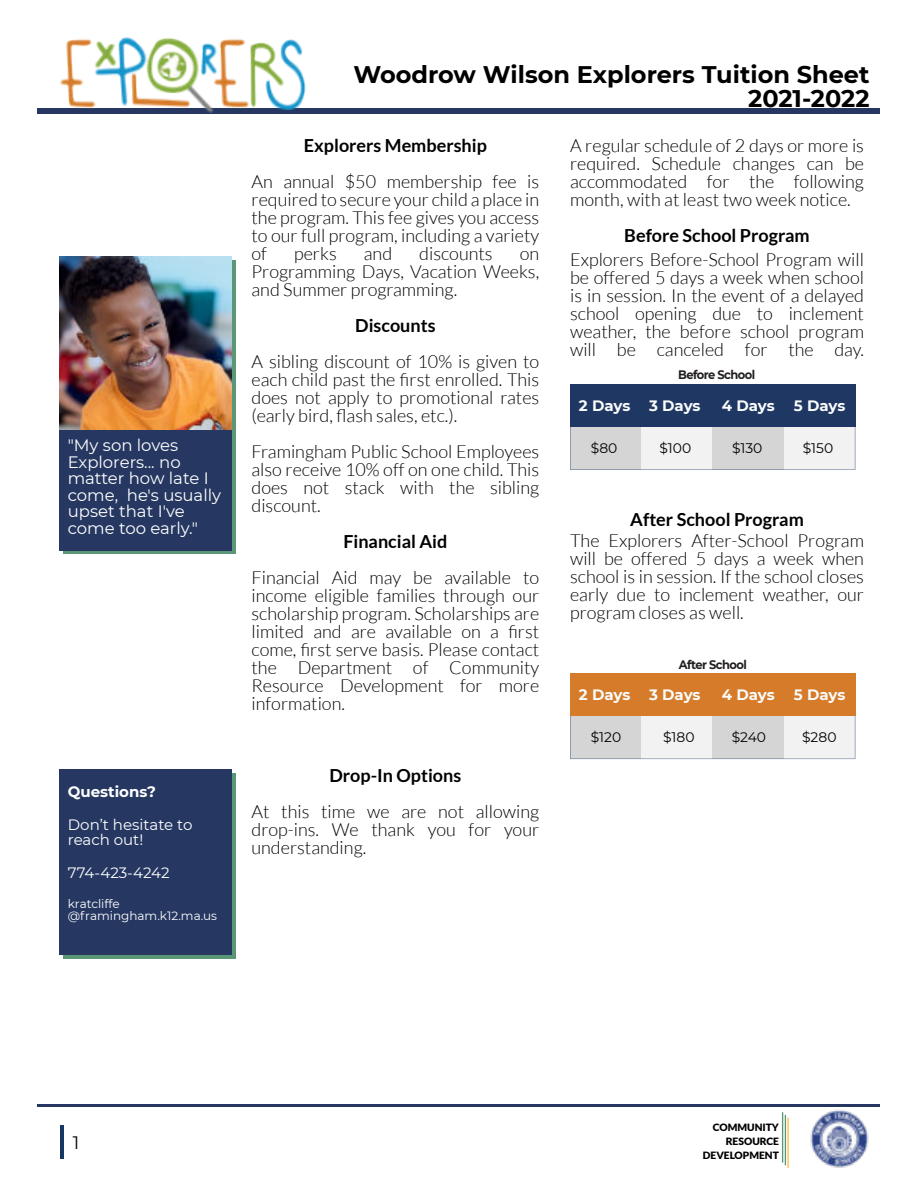
<style>
.page{position:relative;width:918px;height:1188px;background:#fff}
.page>*{position:absolute;margin:0;border:0;box-sizing:border-box;transform-origin:0 0}
.t1{font:700 24px/24px "Montserrat";color:#000;text-align:right}
.t2{font:300 18px/18px "Lato";color:#000;text-align:justify}
.t3{font:700 18px "Lato";color:#000}
.t4{font:18px "Montserrat";color:#000}
.t5{font:16.5px/16.5px "Montserrat";color:#fff}
.t6{font:700 15px "Montserrat";letter-spacing:-.01em;color:#fbfcfc}
.t7{font:15px/15px "Montserrat";color:#fff}
.t8{font:700 15px "Montserrat";color:#fff}
.t9{font:13.8px "Montserrat";color:#000}
.t10{font:700 12.3px "Montserrat";letter-spacing:-.05em;color:#231f20;scale:.93 1}
.t11{font:12px/12px "Montserrat";color:#fff}
.t12{font:900 10.05px/14.1px "Lato";color:#000;text-align:right}
</style>
<div class="page">
<svg style="left:782px;top:1112px;width:7px;height:56px"></svg>
<img style="left:798px;top:1104px;width:82px;height:64px">
<hr style="left:60px;top:1126px;width:3px;height:33px;background:#173763">
<hr style="left:38px;top:1105px;width:842px;height:2px;background:#263862">
<div style="left:38px;top:108px;width:842px;height:5px;background:#263862"></div>
<div style="left:63px;top:260px;width:172px;height:294px;background:#5a9777"></div>
<div style="left:59px;top:257px;width:173px;height:294px;background:#263862"></div>
<img style="left:59px;top:257px;width:173px;height:173px">
<div style="left:63px;top:773px;width:172px;height:185px;background:#5a9777"></div>
<div style="left:59px;top:769px;width:173px;height:186px;background:#263862"></div>
<img style="left:54px;top:37px;width:258px;height:77px">
<svg style="left:570px;top:427px;width:285px;height:43px"></svg>
<div style="left:570px;top:384px;width:285px;height:43px;background:#1f3763"></div>
<svg style="left:570px;top:716px;width:285px;height:43px"></svg>
<div style="left:570px;top:673px;width:285px;height:43px;background:#d57b29"></div>
<p class="t5" style="left:68px;top:437px;width:155px">"My son loves<br>Explorers... no matter how late I come, he's usually upset that I've come too early."</p>
<p class="t8" style="left:68px;top:783px;width:90px">Questions?</p>
<p class="t7" style="left:68px;top:818px;width:126px">Don’t hesitate to reach out!</p>
<p class="t7" style="left:68px;top:866px;width:103px">774-423-4242</p>
<p class="t11" style="left:68px;top:898px;width:151px">kratcliffe @framingham.k12.ma.us</p>
<h1 class="t1" style="left:353px;top:63px;width:518px">Woodrow Wilson Explorers Tuition Sheet<br>2021-2022</h1>
<p class="t2" style="left:570px;top:138px;width:295px">A regular schedule of 2 days or more is required. Schedule changes can be accommodated for the following month, with at least two week notice.</p>
<p class="t3" style="left:624px;top:228px;width:187px">Before School Program</p>
<p class="t2" style="left:570px;top:252px;width:295px">Explorers Before-School Program will be offered 5 days a week when school is in session. In the event of a delayed school opening due to inclement weather, the before school program will be canceled for the day.</p>
<p class="t3" style="left:304px;top:138px;width:184px">Explorers Membership</p>
<p class="t2" style="left:252px;top:174px;width:289px">An annual $50 membership fee is required to secure your child a place in the program. This fee gives you access to our full program, including a variety of</p>
<p class="t2" style="left:294px;top:246px;width:44px">perks</p>
<p class="t2" style="left:364px;top:246px;width:30px">and</p>
<p class="t2" style="left:419px;top:246px;width:75px">discounts</p>
<p class="t2" style="left:252px;top:246px;width:289px;text-indent:268px">on Programming Days, Vacation Weeks, and Summer programming.</p>
<p class="t3" style="left:355px;top:318px;width:82px">Discounts</p>
<p class="t2" style="left:252px;top:354px;width:289px">A sibling discount of 10% is given to each child past the first enrolled. This does not apply to promotional rates (early bird, flash sales, etc.).</p>
<p class="t2" style="left:252px;top:444px;width:289px">Framingham Public School Employees also receive 10% off on one child. This does not stack with the sibling discount.</p>
<p class="t3" style="left:343px;top:534px;width:106px">Financial Aid</p>
<p class="t2" style="left:252px;top:570px;width:289px">Financial Aid may be available to income eligible families through our scholarship program. Scholarships are limited and are available on a first come, first serve basis. Please contact the Department of Community Resource Development for more information.</p>
<p class="t10" style="left:678px;top:367px;width:84px">Before School</p>
<p class="t6" style="left:579px;top:396px;width:123px">2 Days 3 Days</p>
<p class="t6" style="left:722px;top:396px;width:54px">4 Days</p>
<p class="t6" style="left:794px;top:396px;width:53px">5 Days</p>
<p class="t9" style="left:591px;top:439px;width:28px">$80</p>
<p class="t9" style="left:659px;top:439px;width:33px">$100</p>
<p class="t9" style="left:732px;top:439px;width:32px">$130</p>
<p class="t9" style="left:803px;top:439px;width:32px">$150</p>
<p class="t3" style="left:630px;top:511px;width:175px">After School Program</p>
<p class="t2" style="left:570px;top:532px;width:295px">The Explorers After-School Program will be offered 5 days a week when school is in session. If the school closes early due to inclement weather, our program closes as well.</p>
<p class="t10" style="left:679px;top:657px;width:74px">After School</p>
<p class="t6" style="left:579px;top:686px;width:123px">2 Days 3 Days</p>
<p class="t6" style="left:722px;top:686px;width:54px">4 Days</p>
<p class="t6" style="left:794px;top:686px;width:53px">5 Days</p>
<p class="t9" style="left:591px;top:728px;width:32px">$120</p>
<p class="t9" style="left:663px;top:728px;width:33px">$180</p>
<p class="t9" style="left:732px;top:728px;width:36px">$240</p>
<p class="t9" style="left:802px;top:728px;width:36px">$280</p>
<p class="t3" style="left:329px;top:768px;width:133px">Drop-In Options</p>
<p class="t2" style="left:252px;top:804px;width:289px">At this time we are not allowing drop-ins. We thank you for your understanding.</p>
<p class="t4" style="left:73px;top:1131px;width:8px">1</p>
<p class="t12" style="left:703px;top:1121px;width:78px">COMMUNITY<br>RESOURCE<br>DEVELOPMENT</p>
</div>
